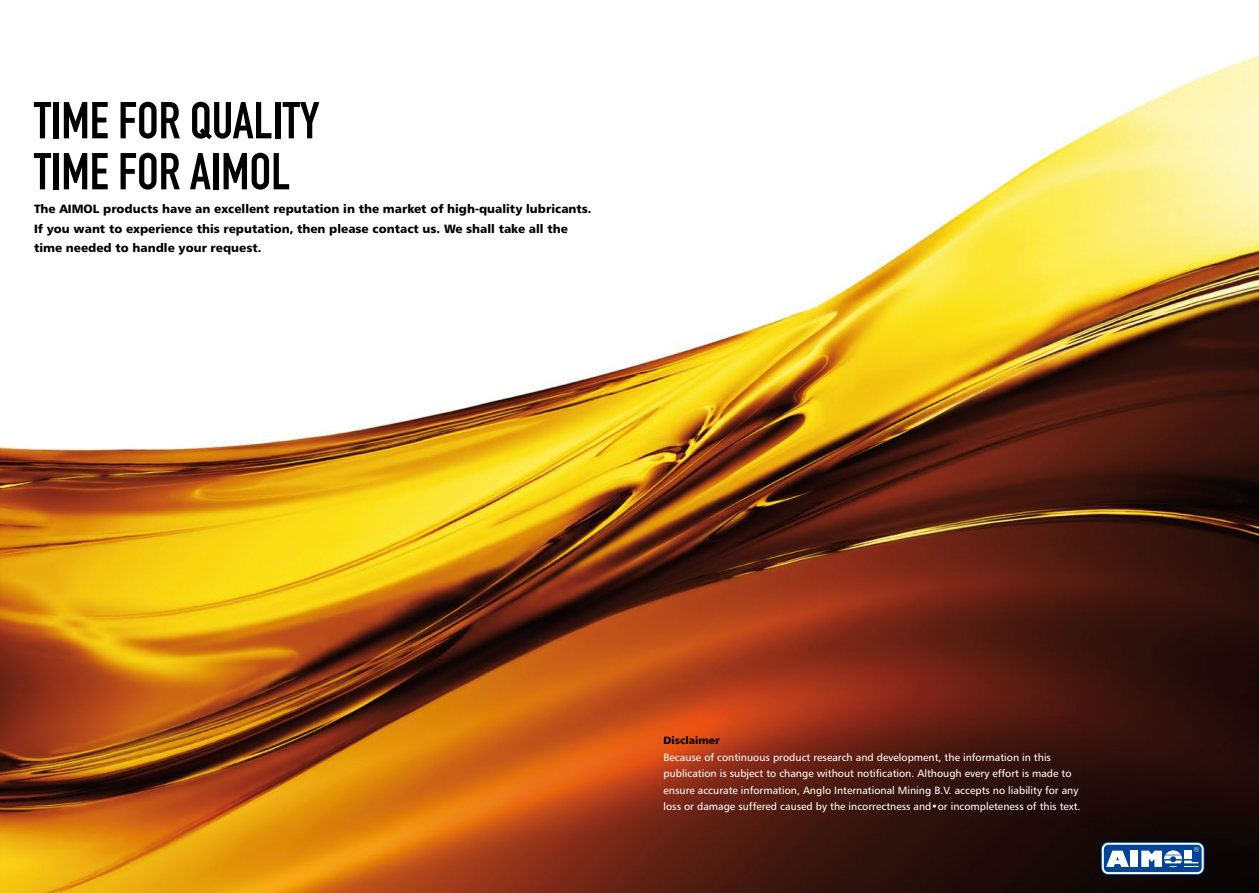
<style>
.page{position:relative;width:1259px;height:893px;background:#fff}
.page>*{position:absolute;margin:0;border:0;box-sizing:border-box;transform-origin:0 0}
.t1{font:51px/51px "DIN Engschrift Std";color:#000}
.t2{font:12px/19.5px "Humanist 777 BT Black B";color:#000}
.t3{font:10.5px/16.5px "Humanist 777 BT Roman B";color:#fff}
.t4{font:10.5px "Humanist 777 BT Black B";color:#000}
</style>
<div class="page">
<img style="left:0;top:55px;width:1259px;height:838px">
<div style="left:1101px;top:842px;width:103px;height:33px;border:2px solid #004c98;border-radius:6px"></div>
<svg style="left:1102px;top:843px;width:101px;height:31px"></svg>
<h1 class="t1" style="left:34px;top:95px;width:287px">TIME FOR QUALITY<br>TIME FOR AIMOL</h1>
<p class="t2" style="left:34px;top:199px;width:559px">The Aimol products have an excellent reputation in the market of high-quality lubricants.<br>If you want to experience this reputation, then please contact us. We shall take all the time needed to handle your request.</p>
<p class="t4" style="left:663px;top:734px;width:58px">Disclaimer</p>
<p class="t3" style="left:663px;top:748px;width:419px">Because of continuous product research and development, the information in this publication is subject to change without notification. Although every effort is made to ensure accurate information, Anglo International Mining B.V. accepts no liability for any loss or damage suffered caused by the incorrectness and•or incompleteness of this text.</p>
</div>
